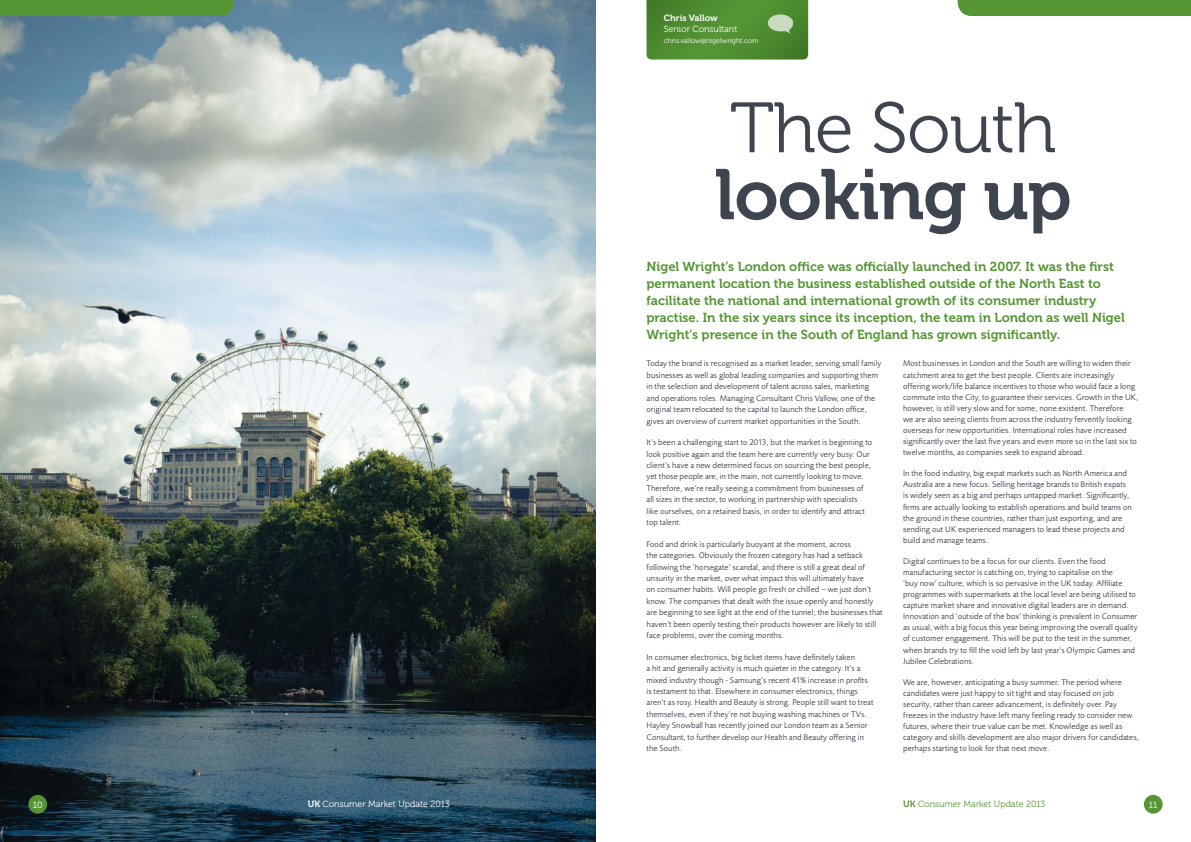
<style>
.page{position:relative;width:1191px;height:842px;background:#fff}
.page>*{position:absolute;margin:0;border:0;box-sizing:border-box;transform-origin:0 0}
.t1{font:71px "Museo 700";letter-spacing:-.015em;color:#3f454f}
.t2{font:71px "Museo 300";letter-spacing:-.015em;color:#3f454f}
.t3{font:13px/17px "Museo 700";color:#559534}
.t4{font:9px "Museo 300";color:#fff}
.t5{font:9px "Museo 300";color:#559534}
.t6{font:9px "Museo 700";color:#fff}
.t7{font:8.5px/11.1px "Foundry Sans";letter-spacing:.005em;color:#3f454f}
.t8{font:7px "Museo 300";color:#fff}
.s1{font-family:"Museo 700"}
</style>
<div class="page">
<img style="left:0;top:0;width:595px;height:842px">
<div style="left:0;top:0;width:234px;height:16px;background:#559534"></div>
<div style="left:28px;top:795px;width:19px;height:19px;background:#559534;border-radius:50%"></div>
<div style="left:957px;top:0;width:234px;height:16px;background:#559534"></div>
<div style="left:1143px;top:795px;width:19px;height:19px;background:#559534;border-radius:50%"></div>
<svg style="left:646px;top:0;width:162px;height:60px;background:#548f38"></svg>
<p class="t6" style="left:664px;top:13px;width:55px">Chris Vallow</p>
<p class="t4" style="left:664px;top:24px;width:75px">Senior Consultant</p>
<p class="t8" style="left:664px;top:37px;width:96px">chris.vallow@nigelwright.com</p>
<h1 class="t2" style="left:730px;top:90px;width:328px">The South</h1>
<h1 class="t1" style="left:715px;top:155px;width:358px">looking up</h1>
<p class="t3" style="left:646px;top:258px;width:480px">Nigel Wright’s London office was officially launched in 2007. It was the first permanent location the business established outside of the North East to facilitate the national and international growth of its consumer industry practise. In the six years since its inception, the team in London as well Nigel Wright’s presence in the South of England has grown significantly.</p>
<p class="t7" style="left:646px;top:358px;width:236px;line-height:11.4px">Today the brand is recognised as a market leader, serving small family businesses as well as global leading companies and supporting them in the selection and development of talent across sales, marketing and operations roles. Managing Consultant Chris Vallow, one of the original team relocated to the capital to launch the London office, gives an overview of current market opportunities in the South.</p>
<p class="t7" style="left:646px;top:436px;width:227px;line-height:11.4px">It’s been a challenging start to 2013, but the market is beginning to look positive again and the team here are currently very busy. Our client’s have a new determined focus on sourcing the best people, yet those people are, in the main, not currently looking to move.<br>Therefore, we’re really seeing a commitment from businesses of all sizes in the sector, to working in partnership with specialists<br>like ourselves, on a retained basis, in order to identify and attract top talent.</p>
<p class="t7" style="left:646px;top:538px;width:238px;line-height:11.4px">Food and drink is particularly buoyant at the moment, across<br>the categories. Obviously the frozen category has had a setback following the ‘horsegate’ scandal, and there is still a great deal of unsurity in the market, over what impact this will ultimately have<br>on consumer habits. Will people go fresh or chilled – we just don’t know. The companies that dealt with the issue openly and honestly are beginning to see light at the end of the tunnel; the businesses that haven’t been openly testing their products however are likely to still face problems, over the coming months.</p>
<p class="t7" style="left:646px;top:651px;width:228px;line-height:11.4px">In consumer electronics, big ticket items have definitely taken<br>a hit and generally activity is much quieter in the category. It’s a mixed industry though - Samsung’s recent 41% increase in profits is testament to that. Elsewhere in consumer electronics, things aren’t as rosy. Health and Beauty is strong. People still want to treat themselves, even if they’re not buying washing machines or TVs.<br>Hayley Snowball has recently joined our London team as a Senior Consultant, to further develop our Health and Beauty offering in the South.</p>
<p class="t7" style="left:903px;top:358px;width:237px">Most businesses in London and the South are willing to widen their catchment area to get the best people. Clients are increasingly offering work/life balance incentives to those who would face a long commute into the City, to guarantee their services. Growth in the UK, however, is still very slow and for some, none existent. Therefore<br>we are also seeing clients from across the industry fervently looking overseas for new opportunities. International roles have increased significantly over the last five years and even more so in the last six to twelve months, as companies seek to expand abroad.</p>
<p class="t7" style="left:903px;top:468px;width:230px">In the food industry, big expat markets such as North America and Australia are a new focus. Selling heritage brands to British expats is widely seen as a big and perhaps untapped market. Significantly, firms are actually looking to establish operations and build teams on the ground in these countries, rather than just exporting, and are sending out UK experienced managers to lead these projects and build and manage teams.</p>
<p class="t7" style="left:903px;top:555px;width:236px">Digital continues to be a focus for our clients. Even the food manufacturing sector is catching on, trying to capitalise on the<br>‘buy now’ culture, which is so pervasive in the UK today. Affiliate programmes with supermarkets at the local level are being utilised to capture market share and innovative digital leaders are in demand.<br>Innovation and ‘outside of the box’ thinking is prevalent in Consumer as usual, with a big focus this year being improving the overall quality of customer engagement. This will be put to the test in the summer, when brands try to fill the void left by last year’s Olympic Games and Jubilee Celebrations.</p>
<p class="t7" style="left:903px;top:676px;width:237px">We are, however, anticipating a busy summer. The period where candidates were just happy to sit tight and stay focused on job security, rather than career advancement, is definitely over. Pay freezes in the industry have left many feeling ready to consider new futures, where their true value can be met. Knowledge as well as category and skills development are also major drivers for candidates, perhaps starting to look for that next move.</p>
<p class="t4" style="left:33px;top:800px;width:11px">10</p>
<p class="t4" style="left:308px;top:799px;width:144px"><span class="s1">UK</span> Consumer Market Update 2013</p>
<p class="t5" style="left:903px;top:799px;width:144px"><span class="s1">UK</span> Consumer Market Update 2013</p>
<p class="t4" style="left:1149px;top:800px;width:10px">11</p>
</div>
